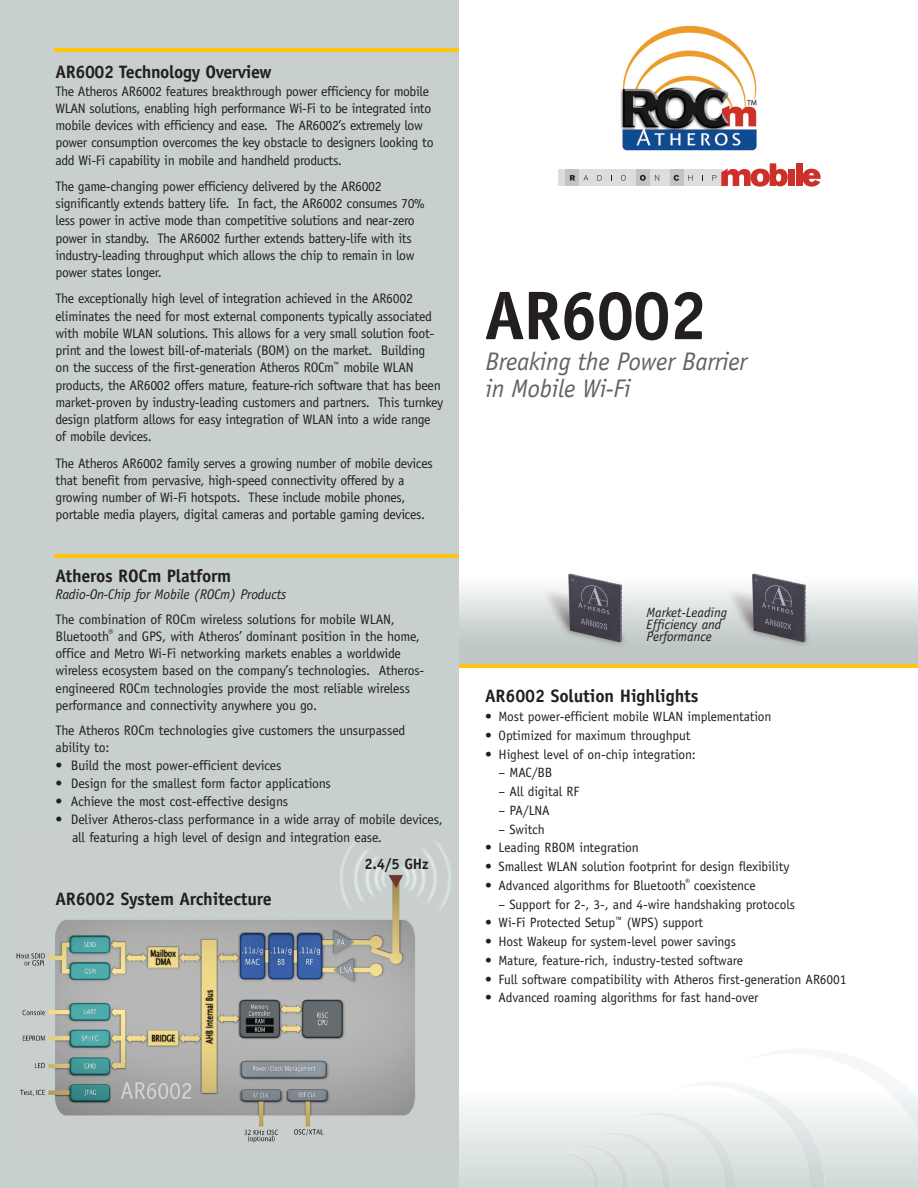
<style>
.page{position:relative;width:918px;height:1188px;background:#fff}
.page>*{position:absolute;margin:0;border:0;box-sizing:border-box;transform-origin:0 0}
.t1{font:700 69px "Officina Sans";letter-spacing:-.02em;color:#231f20}
.t2{font:italic 25.5px/27px "Officina Sans";letter-spacing:-.01em;color:#636366}
.t3{font:700 18px "Officina Sans";letter-spacing:-.01em;color:#231f20}
.t4{font:700 15px "Officina Sans";color:#231f20}
.t5{font:italic 14.1px "Officina Sans";letter-spacing:-.01em;color:#231f20}
.t6{font:13.8px/17.2px "Officina Sans";letter-spacing:-.02em;color:#231f20}
.t7{font:13.5px "Officina Sans";letter-spacing:-.01em;color:#231f20}
.t8{font:italic 13.5px/12px "Officina Sans";color:#231f20}
</style>
<div class="page">
<svg style="left:459px;top:1108px;width:92px;height:80px"></svg>
<img style="left:459px;top:573px;width:459px;height:91px">
<img style="left:620px;top:25px;width:137px;height:126px">
<hr style="left:458px;top:664px;width:460px;height:4px;background:#fec40e">
<div style="left:0;top:0;width:459px;height:1188px;background:#c8d0cf"></div>
<hr style="left:54px;top:48px;width:405px;height:4px;background:#fec40e">
<hr style="left:54px;top:554px;width:405px;height:4px;background:#fec40e">
<div style="left:558px;top:169px;width:164px;height:17px;background:#dcdddf"></div>
<div style="left:565px;top:169px;width:14px;height:17px;background:#c2c3c6"></div>
<div style="left:636px;top:169px;width:13px;height:17px;background:#c2c3c6"></div>
<div style="left:670px;top:169px;width:13px;height:17px;background:#c2c3c6"></div>
<div style="left:788px;top:169px;width:6px;height:17px;background:#cc3028"></div>
<div style="left:796px;top:163px;width:7px;height:23px;background:#cc3028"></div>
<svg style="left:803px;top:169px;width:18px;height:18px"></svg>
<svg style="left:570px;top:175px;width:5px;height:6px"></svg>
<svg style="left:583px;top:175px;width:5px;height:6px"></svg>
<svg style="left:597px;top:175px;width:5px;height:6px"></svg>
<svg style="left:621px;top:175px;width:5px;height:6px"></svg>
<svg style="left:640px;top:175px;width:6px;height:6px"></svg>
<svg style="left:655px;top:175px;width:4px;height:6px"></svg>
<svg style="left:674px;top:175px;width:5px;height:6px"></svg>
<svg style="left:688px;top:175px;width:5px;height:6px"></svg>
<svg style="left:712px;top:163px;width:76px;height:24px"></svg>
<svg style="left:551px;top:1088px;width:367px;height:100px"></svg>
<img style="left:16px;top:842px;width:435px;height:301px">
<img style="left:121px;top:1082px;width:70px;height:17px">
<h3 class="t3" style="left:56px;top:61px;width:217px">AR6002 Technology Overview</h3>
<p class="t6" style="left:56px;top:82px;width:380px">The Atheros AR6002 features breakthrough power efficiency for mobile WLAN solutions, enabling high performance Wi-Fi to be integrated into mobile devices with efficiency and ease. The AR6002’s extremely low power consumption overcomes the key obstacle to designers looking to add Wi-Fi capability in mobile and handheld products.</p>
<p class="t6" style="left:56px;top:178px;width:371px">The game-changing power efficiency delivered by the AR6002 significantly extends battery life. In fact, the AR6002 consumes 70% less power in active mode than competitive solutions and near-zero power in standby. The AR6002 further extends battery-life with its industry-leading throughput which allows the chip to remain in low power states longer.</p>
<p class="t6" style="left:55px;top:290px;width:389px">The exceptionally high level of integration achieved in the AR6002 eliminates the need for most external components typically associated with mobile WLAN solutions. This allows for a very small solution foot&shy;print and the lowest bill-of-materials (BOM) on the market. Building<br>on the success of the first-generation Atheros ROCm<sup>™</sup> mobile WLAN products, the AR6002 offers mature, feature-rich software that has been market-proven by industry-leading customers and partners. This turnkey design platform allows for easy integration of WLAN into a wide range of mobile devices.</p>
<p class="t6" style="left:55px;top:454px;width:379px">The Atheros AR6002 family serves a growing number of mobile devices that benefit from pervasive, high-speed connectivity offered by a growing number of Wi-Fi hotspots. These include mobile phones, portable media players, digital cameras and portable gaming devices.</p>
<h3 class="t3" style="left:56px;top:564px;width:177px">Atheros ROCm Platform</h3>
<p class="t5" style="left:56px;top:586px;width:233px">Radio-On-Chip for Mobile (ROCm) Products</p>
<p class="t6" style="left:56px;top:610px;width:370px">The combination of ROCm wireless solutions for mobile WLAN, Bluetooth<sup>®</sup> and GPS, with Atheros’ dominant position in the home, office and Metro Wi-Fi networking markets enables a worldwide wireless ecosystem based on the company’s technologies. Atheros&shy;engineered ROCm technologies provide the most reliable wireless performance and connectivity anywhere you go.</p>
<p class="t6" style="left:56px;top:721px;width:351px">The Atheros ROCm technologies give customers the unsurpassed ability to:</p>
<p class="t6" style="left:56px;top:757px;width:227px">• Build the most power-efficient devices</p>
<p class="t6" style="left:56px;top:775px;width:277px">• Design for the smallest form factor applications</p>
<p class="t6" style="left:56px;top:793px;width:234px">• Achieve the most cost-effective designs</p>
<p class="t6" style="left:72px;top:810px;width:372px;line-height:18px;text-indent:-17px">• Deliver Atheros-class performance in a wide array of mobile devices, all featuring a high level of design and integration ease.</p>
<h3 class="t3" style="left:56px;top:888px;width:218px">AR6002 System Architecture</h3>
<p class="t4" style="left:364px;top:855px;width:66px">2.4/5 GHz</p>
<h1 class="t1" style="left:484px;top:273px;width:224px">AR6002</h1>
<h2 class="t2" style="left:485px;top:348px;width:263px">Breaking the Power Barrier in Mobile Wi-Fi</h2>
<p class="t8" style="left:647px;top:607px;width:82px">Market-Leading<br>Efficiency and<br>Performance</p>
<h3 class="t3" style="left:485px;top:685px;width:215px">AR6002 Solution Highlights</h3>
<p class="t7" style="left:485px;top:709px;width:288px">• Most power-efficient mobile WLAN implementation</p>
<p class="t7" style="left:485px;top:727px;width:207px">• Optimized for maximum throughput</p>
<p class="t7" style="left:485px;top:746px;width:212px">• Highest level of on-chip integration:</p>
<p class="t7" style="left:499px;top:765px;width:55px">– MAC/BB</p>
<p class="t7" style="left:499px;top:784px;width:82px">– All digital RF</p>
<p class="t7" style="left:499px;top:802px;width:53px">– PA/LNA</p>
<p class="t7" style="left:499px;top:821px;width:48px">– Switch</p>
<p class="t7" style="left:485px;top:840px;width:155px">• Leading RBOM integration</p>
<p class="t7" style="left:485px;top:859px;width:306px">• Smallest WLAN solution footprint for design flexibility</p>
<p class="t7" style="left:485px;top:877px;width:272px">• Advanced algorithms for Bluetooth<sup>®</sup> coexistence</p>
<p class="t7" style="left:499px;top:896px;width:298px">– Support for 2-, 3-, and 4-wire handshaking protocols</p>
<p class="t7" style="left:485px;top:915px;width:220px">• Wi-Fi Protected Setup<sup>™</sup> (WPS) support</p>
<p class="t7" style="left:485px;top:934px;width:253px">• Host Wakeup for system-level power savings</p>
<p class="t7" style="left:485px;top:952px;width:259px">• Mature, feature-rich, industry-tested software</p>
<p class="t7" style="left:485px;top:971px;width:363px">• Full software compatibility with Atheros first-generation AR6001</p>
<p class="t7" style="left:485px;top:990px;width:275px">• Advanced roaming algorithms for fast hand-over</p>
</div>
